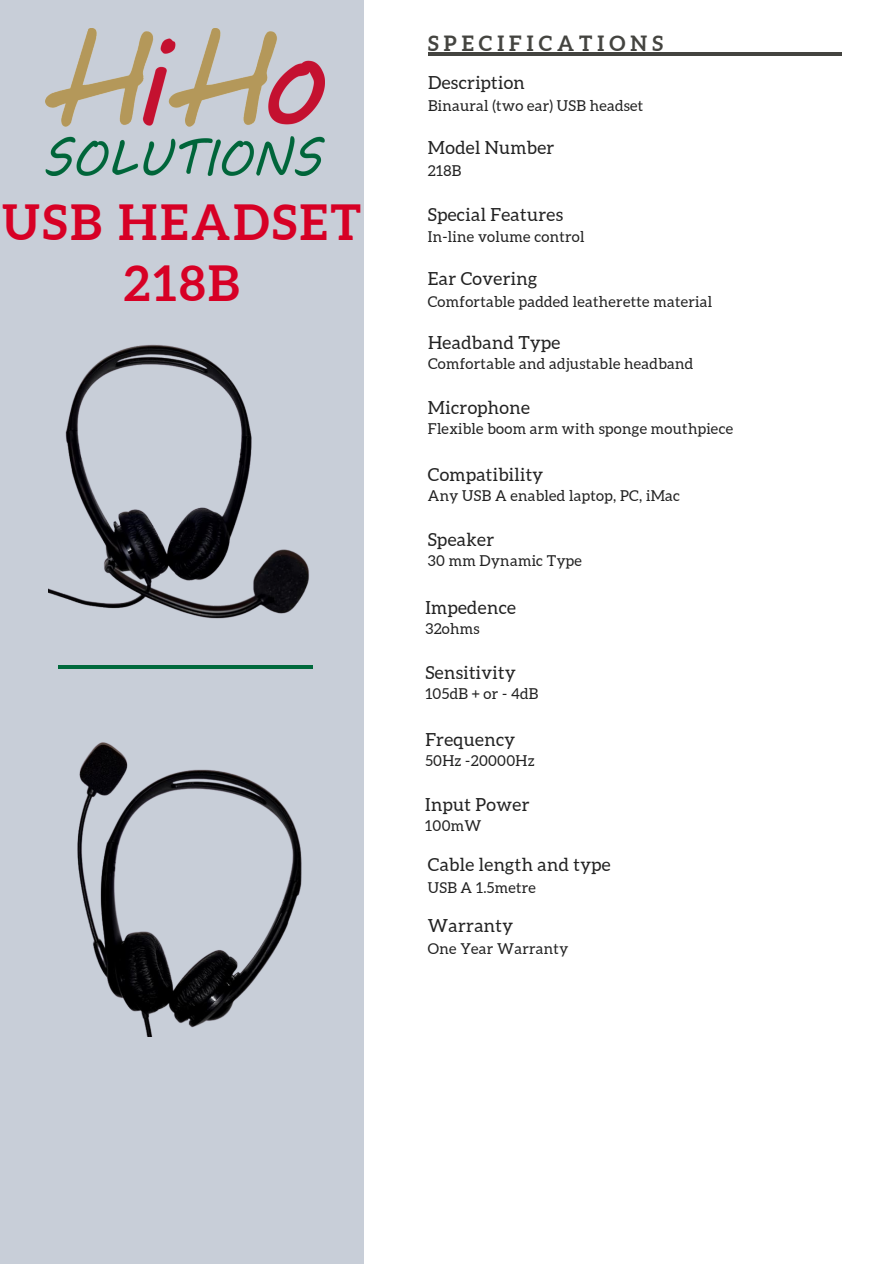
<style>
.page{position:relative;width:894px;height:1264px;background:#fff}
.page>*{position:absolute;margin:0;border:0;box-sizing:border-box;transform-origin:0 0}
.t1{font:700 48.45px/60.3px "Aleo";letter-spacing:.06em;color:#d70025;text-align:center}
.t2{font:700 21px "Aleo";letter-spacing:.24em;color:#444440}
.t3{font:18px "Aleo";letter-spacing:.02em;color:#222}
.t4{font:15px "Aleo";letter-spacing:.02em;color:#222}
</style>
<div class="page">
<hr style="left:427px;top:52px;width:414px;height:4px;background:#444440">
<div style="left:0;top:0;width:364px;height:1263px;background:#c8ced8"></div>
<hr style="left:58px;top:665px;width:254px;height:3px;background:#00693c">
<img style="left:45px;top:28px;width:280px;height:148px">
<img style="left:49px;top:344px;width:260px;height:275px">
<img style="left:77px;top:742px;width:225px;height:294px">
<h1 class="t1" style="left:2px;top:192px;width:360px">USB HEADSET<br>218B</h1>
<h2 class="t2" style="left:428px;top:31px;width:236px">SPECIFICATIONS</h2>
<p class="t3" style="left:428px;top:73px;width:98px">Description</p>
<p class="t4" style="left:428px;top:97px;width:217px">Binaural (two ear) USB headset</p>
<p class="t3" style="left:428px;top:137px;width:128px">Model Number</p>
<p class="t4" style="left:428px;top:162px;width:35px">218B</p>
<p class="t3" style="left:428px;top:204px;width:137px">Special Features</p>
<p class="t4" style="left:428px;top:228px;width:158px">In-line volume control</p>
<p class="t3" style="left:427px;top:269px;width:111px">Ear Covering</p>
<p class="t4" style="left:427px;top:293px;width:286px">Comfortable padded leatherette material</p>
<p class="t3" style="left:428px;top:332px;width:134px">Headband Type</p>
<p class="t4" style="left:428px;top:355px;width:267px">Comfortable and adjustable headband</p>
<p class="t3" style="left:428px;top:397px;width:103px">Microphone</p>
<p class="t4" style="left:428px;top:420px;width:306px">Flexible boom arm with sponge mouthpiece</p>
<p class="t3" style="left:428px;top:464px;width:117px">Compatibility</p>
<p class="t4" style="left:428px;top:487px;width:253px">Any USB A enabled laptop, PC, iMac</p>
<p class="t3" style="left:427px;top:529px;width:68px">Speaker</p>
<p class="t4" style="left:427px;top:552px;width:155px">30 mm Dynamic Type</p>
<p class="t3" style="left:425px;top:597px;width:92px">Impedence</p>
<p class="t4" style="left:425px;top:620px;width:56px">32ohms</p>
<p class="t3" style="left:425px;top:662px;width:92px">Sensitivity</p>
<p class="t4" style="left:425px;top:685px;width:114px">105dB + or - 4dB</p>
<p class="t3" style="left:425px;top:729px;width:91px">Frequency</p>
<p class="t4" style="left:425px;top:752px;width:111px">50Hz -20000Hz</p>
<p class="t3" style="left:425px;top:794px;width:106px">Input Power</p>
<p class="t4" style="left:425px;top:817px;width:58px">100mW</p>
<p class="t3" style="left:428px;top:854px;width:184px">Cable length and type</p>
<p class="t4" style="left:428px;top:879px;width:109px">USB A 1.5metre</p>
<p class="t3" style="left:427px;top:915px;width:87px">Warranty</p>
<p class="t4" style="left:427px;top:940px;width:142px">One Year Warranty</p>
</div>
